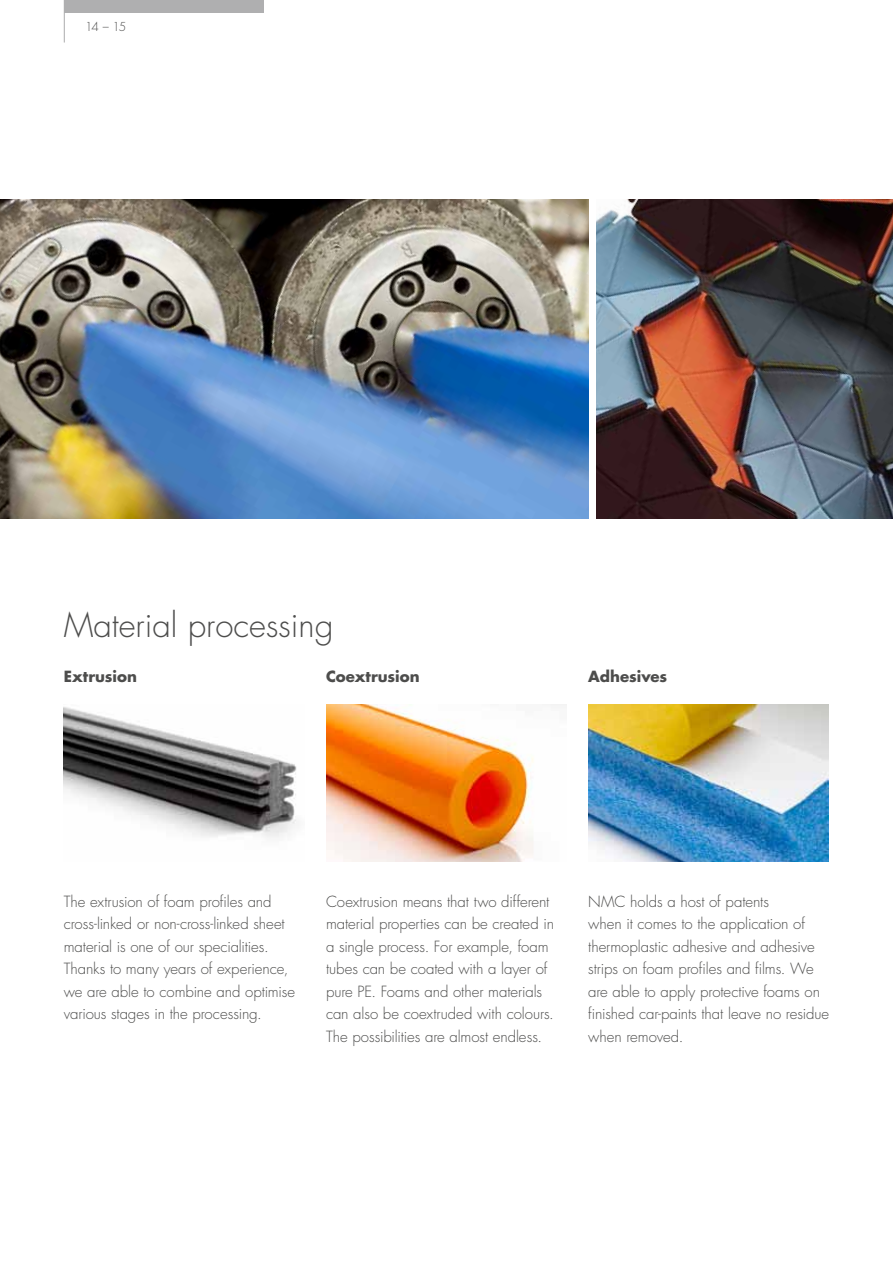
<style>
.page{position:relative;width:893px;height:1263px;background:#fff}
.page>*{position:absolute;margin:0;border:0;box-sizing:border-box;transform-origin:0 0}
.t1{font:300 33px "Futura CE";color:#4d4d4c}
.t2{font:300 15px/22.5px "Futura CE";letter-spacing:-.005em;color:#4d4d4c}
.t3{font:700 15px "Futura CE";color:#4d4d4c}
.t4{font:300 12px "Futura CE";color:#4d4d4c}
</style>
<div class="page">
<div style="left:64px;top:0;width:200px;height:13px;background:#afafb0"></div>
<hr style="left:64px;top:0;width:1px;height:43px;background:#afafb0">
<img style="left:64px;top:707px;width:233px;height:131px">
<img style="left:0;top:200px;width:588px;height:319px">
<img style="left:597px;top:200px;width:296px;height:319px">
<img style="left:326px;top:704px;width:240px;height:158px">
<img style="left:589px;top:704px;width:240px;height:158px">
<p class="t4" style="left:85px;top:18px;width:43px">14 – 15</p>
<h1 class="t1" style="left:64px;top:603px;width:271px">Material processing</h1>
<p class="t3" style="left:64px;top:665px;width:75px">Extrusion</p>
<p class="t3" style="left:326px;top:665px;width:95px">Coextrusion</p>
<p class="t3" style="left:588px;top:665px;width:81px">Adhesives</p>
<p class="t2" style="left:64px;top:890px;width:233px">The extrusion of foam profiles and cross-linked or non-cross-linked sheet material is one of our specialities.<br>Thanks to many years of experience, we are able to combine and optimise various stages in the processing.</p>
<p class="t2" style="left:326px;top:890px;width:230px">Coextrusion means that two different material properties can be created in a single process. For example, foam tubes can be coated with a layer of pure PE. Foams and other materials can also be coextruded with colours.<br>The possibilities are almost endless.</p>
<p class="t2" style="left:588px;top:890px;width:242px">NMC holds a host of patents<br>when it comes to the application of thermoplastic adhesive and adhesive strips on foam profiles and films. We are able to apply protective foams on finished car-paints that leave no residue when removed.</p>
</div>
